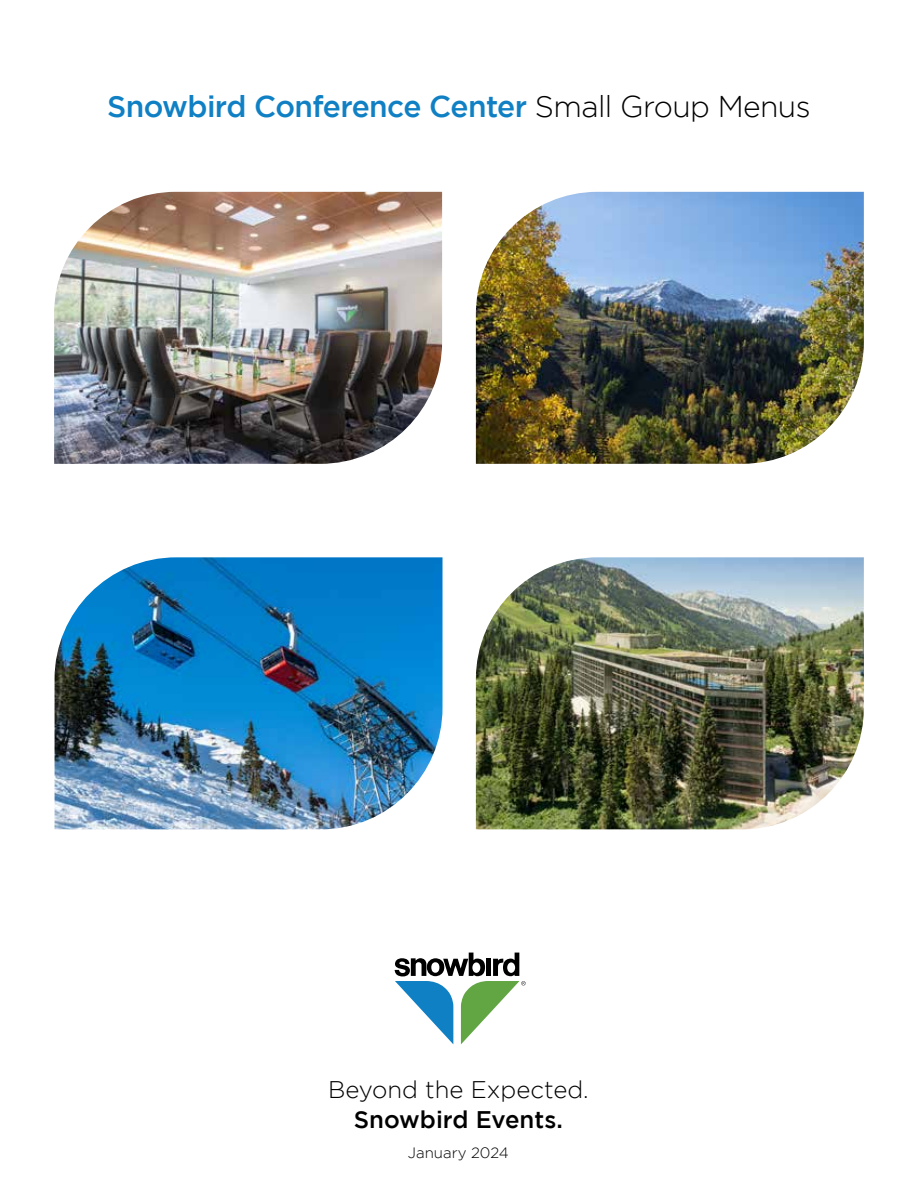
<style>
.page{position:relative;width:918px;height:1188px;background:#fff}
.page>*{position:absolute;margin:0;border:0;box-sizing:border-box;transform-origin:0 0}
.t1{font:500 30px "Gotham";letter-spacing:-.02em;color:#1080c4}
.t2{font:300 24px "Gotham";color:#000}
.t3{font:500 24px "Gotham";color:#000}
.t4{font:300 15px "Gotham";color:#000}
.s1{font-weight:300;color:#000}
</style>
<div class="page">
<img style="left:476px;top:557px;width:388px;height:272px">
<img style="left:476px;top:192px;width:388px;height:272px">
<img style="left:55px;top:557px;width:388px;height:272px">
<img style="left:54px;top:192px;width:388px;height:272px">
<svg style="left:395px;top:953px;width:131px;height:91px"></svg>
<div style="left:507px;top:962px;width:8px;height:11px;background:#fff;border-radius:50%"></div>
<div style="left:472px;top:962px;width:8px;height:11px;background:#fff;border-radius:50%"></div>
<div style="left:431px;top:962px;width:8px;height:11px;background:#fff;border-radius:50%"></div>
<p class="t1" style="left:107px;top:89px;width:705px">Snowbird Conference Center <span class="s1">Small Group Menus</span></p>
<p class="t2" style="left:328px;top:1077px;width:262px">Beyond the Expected.</p>
<p class="t3" style="left:354px;top:1106px;width:210px">Snowbird Events.</p>
<p class="t4" style="left:408px;top:1145px;width:102px">January 2024</p>
</div>
